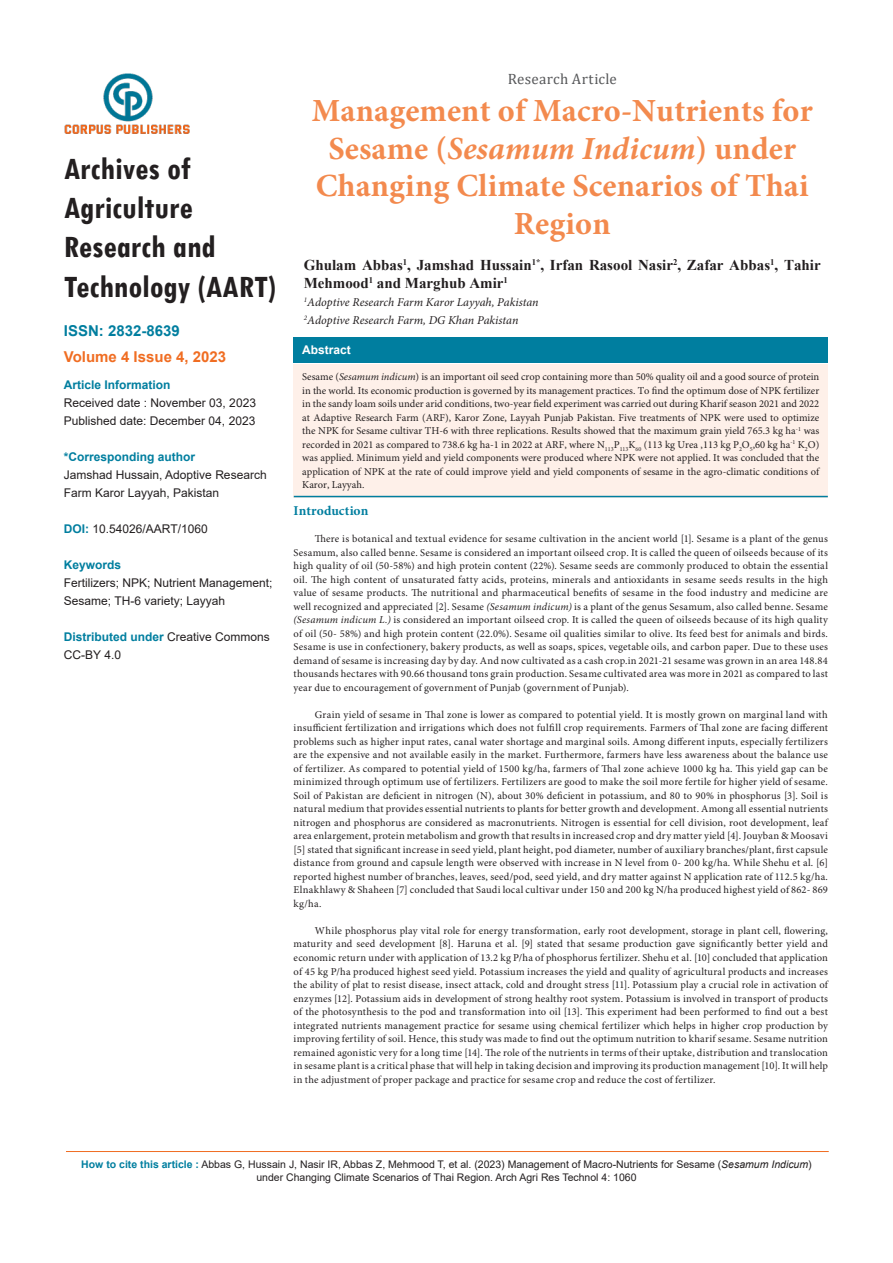
<style>
.page{position:relative;width:893px;height:1263px;background:#fff}
.page>*{position:absolute;margin:0;border:0;box-sizing:border-box;transform-origin:0 0}
.t1{font:700 condensed 33px/39.2px "Tw Cen";color:#231f20}
.t2{font:700 32.25px/37.5px "Minion Pro";letter-spacing:.005em;color:#f38a4e;text-align:center}
.t3{font:700 15px/18px "Times New Roman";color:#231f20}
.t4{font:700 15px "Arial";color:#f06d22}
.t5{font:15px "Cambria";letter-spacing:.015em;color:#57585a}
.t6{font:700 15px "Arial";color:#007e9f}
.t7{font:700 13.5px "Minion Pro";letter-spacing:.005em;color:#007e9f}
.t8{font:12px/18px "Arial";color:#231f20}
.t9{font:italic 12px "Minion Pro";color:#231f20}
.t10{font:700 12px "Arial";color:#007e9f}
.t11{font:700 12px "Arial";color:#fff}
.t12{font:10.5px/13.5px "Minion Pro";letter-spacing:.01em;color:#231f20;text-align:justify}
.t13{font:10.5px/12.6px "Arial";color:#231f20;text-align:center}
.s1{font-weight:700;color:#007e9f}
.s2{font-style:italic}
</style>
<div class="page">
<hr style="left:66px;top:1151px;width:763px;height:1px;background:#f06d22">
<img style="left:65px;top:73px;width:125px;height:61px">
<div style="left:294px;top:337px;width:534px;height:26px;background:#007e9f"></div>
<div style="left:294px;top:364px;width:534px;height:133px;background:#fef0e9"></div>
<hr style="left:294px;top:496px;width:534px;height:1px;background:#007e9f">
<h1 class="t1" style="left:64px;top:148px;width:213px">Archives of<br>Agriculture<br>Research and<br>Technology (AART)</h1>
<p class="t6" style="left:64px;top:320px;width:117px">ISSN: 2832-8639</p>
<p class="t4" style="left:64px;top:347px;width:164px">Volume 4 Issue 4, 2023</p>
<p class="t10" style="left:64px;top:376px;width:108px">Article Information</p>
<p class="t8" style="left:64px;top:394px;width:194px">Received date : November 03, 2023<br>Published date: December 04, 2023</p>
<p class="t10" style="left:64px;top:448px;width:133px">*Corresponding author</p>
<p class="t8" style="left:64px;top:466px;width:204px">Jamshad Hussain, Adoptive Research<br>Farm Karor Layyah, Pakistan</p>
<p class="t8" style="left:64px;top:520px;width:145px"><span class="s1">DOI:</span> 10.54026/AART/1060</p>
<p class="t10" style="left:64px;top:556px;width:59px">Keywords</p>
<p class="t8" style="left:64px;top:574px;width:210px">Fertilizers; NPK; Nutrient Management;<br>Sesame; TH-6 variety; Layyah</p>
<p class="t8" style="left:64px;top:628px;width:208px"><span class="s1">Distributed under</span> Creative Commons<br>CC-BY 4.0</p>
<p class="t5" style="left:508px;top:70px;width:111px">Research Article</p>
<p class="t2" style="left:312px;top:92px;width:502px">Management of Macro-Nutrients for<br>Sesame (<span class="s2">Sesamum Indicum</span>) under<br>Changing Climate Scenarios of Thai<br>Region</p>
<p class="t3" style="left:304px;top:255px;width:518px">Ghulam Abbas<sup>1</sup>, Jamshad Hussain<sup>1*</sup>, Irfan Rasool Nasir<sup>2</sup>, Zafar Abbas<sup>1</sup>, Tahir<br>Mehmood<sup>1</sup> and Marghub Amir<sup>1</sup></p>
<p class="t9" style="left:304px;top:294px;width:236px"><sup>1</sup>Adoptive Research Farm Karor Layyah, Pakistan</p>
<p class="t9" style="left:304px;top:312px;width:216px"><sup>2</sup>Adoptive Research Farm, DG Khan Pakistan</p>
<p class="t11" style="left:302px;top:342px;width:50px">Abstract</p>
<p class="t12" style="left:302px;top:370px;width:519px">Sesame (<span class="s2">Sesamum indicum</span>) is an important oil seed crop containing more than 50% quality oil and a good source of protein in the world. Its economic production is governed by its management practices. To find the optimum dose of NPK fertilizer in the sandy loam soils under arid conditions, two-year field experiment was carried out during Kharif season 2021 and 2022 at Adaptive Research Farm (ARF), Karor Zone, Layyah Punjab Pakistan. Five treatments of NPK were used to optimize the NPK for Sesame cultivar TH-6 with three replications. Results showed that the maximum grain yield 765.3 kg ha<sup>-1</sup> was recorded in 2021 as compared to 738.6 kg ha-1 in 2022 at ARF, where N<sub>113</sub>P<sub>113</sub>K<sub>60</sub> (113 kg Urea ,113 kg P<sub>2</sub>O<sub>5</sub>,60 kg ha<sup>-1</sup> K<sub>2</sub>O) was applied. Minimum yield and yield components were produced where NPK were not applied. It was concluded that the application of NPK at the rate of could improve yield and yield components of sesame in the agro-climatic conditions of Karor, Layyah.</p>
<p class="t7" style="left:294px;top:502px;width:76px">Introduction</p>
<p class="t12" style="left:294px;top:533px;width:536px;text-indent:21px">There is botanical and textual evidence for sesame cultivation in the ancient world [1]. Sesame is a plant of the genus Sesamum, also called benne. Sesame is considered an important oilseed crop. It is called the queen of oilseeds because of its high quality of oil (50-58%) and high protein content (22%). Sesame seeds are commonly produced to obtain the essential oil. The high content of unsaturated fatty acids, proteins, minerals and antioxidants in sesame seeds results in the high value of sesame products. The nutritional and pharmaceutical benefits of sesame in the food industry and medicine are well recognized and appreciated [2]. Sesame <span class="s2">(Sesamum indicum)</span> is a plant of the genus Sesamum, also called benne. Sesame <span class="s2">(Sesamum indicum L.)</span> is considered an important oilseed crop. It is called the queen of oilseeds because of its high quality of oil (50- 58%) and high protein content (22.0%). Sesame oil qualities similar to olive. Its feed best for animals and birds.<br>Sesame is use in confectionery, bakery products, as well as soaps, spices, vegetable oils, and carbon paper. Due to these uses demand of sesame is increasing day by day. And now cultivated as a cash crop.in 2021-21 sesame was grown in an area 148.84 thousands hectares with 90.66 thousand tons grain production. Sesame cultivated area was more in 2021 as compared to last year due to encouragement of government of Punjab (government of Punjab).</p>
<p class="t12" style="left:294px;top:708px;width:536px;text-indent:21px">Grain yield of sesame in Thal zone is lower as compared to potential yield. It is mostly grown on marginal land with insufficient fertilization and irrigations which does not fulfill crop requirements. Farmers of Thal zone are facing different problems such as higher input rates, canal water shortage and marginal soils. Among different inputs, especially fertilizers are the expensive and not available easily in the market. Furthermore, farmers have less awareness about the balance use of fertilizer. As compared to potential yield of 1500 kg/ha, farmers of Thal zone achieve 1000 kg ha. This yield gap can be minimized through optimum use of fertilizers. Fertilizers are good to make the soil more fertile for higher yield of sesame.<br>Soil of Pakistan are deficient in nitrogen (N), about 30% deficient in potassium, and 80 to 90% in phosphorus [3]. Soil is natural medium that provides essential nutrients to plants for better growth and development. Among all essential nutrients nitrogen and phosphorus are considered as macronutrients. Nitrogen is essential for cell division, root development, leaf area enlargement, protein metabolism and growth that results in increased crop and dry matter yield [4]. Jouyban &amp; Moosavi [5] stated that significant increase in seed yield, plant height, pod diameter, number of auxiliary branches/plant, first capsule distance from ground and capsule length were observed with increase in N level from 0- 200 kg/ha. While Shehu et al. [6] reported highest number of branches, leaves, seed/pod, seed yield, and dry matter against N application rate of 112.5 kg/ha.<br>Elnakhlawy &amp; Shaheen [7] concluded that Saudi local cultivar under 150 and 200 kg N/ha produced highest yield of 862- 869 kg/ha.</p>
<p class="t12" style="left:294px;top:924px;width:536px;text-indent:21px">While phosphorus play vital role for energy transformation, early root development, storage in plant cell, flowering, maturity and seed development [8]. Haruna et al. [9] stated that sesame production gave significantly better yield and economic return under with application of 13.2 kg P/ha of phosphorus fertilizer. Shehu et al. [10] concluded that application of 45 kg P/ha produced highest seed yield. Potassium increases the yield and quality of agricultural products and increases the ability of plat to resist disease, insect attack, cold and drought stress [11]. Potassium play a crucial role in activation of enzymes [12]. Potassium aids in development of strong healthy root system. Potassium is involved in transport of products of the photosynthesis to the pod and transformation into oil [13]. This experiment had been performed to find out a best integrated nutrients management practice for sesame using chemical fertilizer which helps in higher crop production by improving fertility of soil. Hence, this study was made to find out the optimum nutrition to kharif sesame. Sesame nutrition remained agonistic very for a long time [14]. The role of the nutrients in terms of their uptake, distribution and translocation in sesame plant is a critical phase that will help in taking decision and improving its production management [10]. It will help in the adjustment of proper package and practice for sesame crop and reduce the cost of fertilizer.</p>
<p class="t13" style="left:81px;top:1158px;width:732px"><span class="s1">How to cite this article :</span> Abbas G, Hussain J, Nasir IR, Abbas Z, Mehmood T, et al. (2023) Management of Macro-Nutrients for Sesame (<span class="s2">Sesamum Indicum</span>) under Changing Climate Scenarios of Thai Region. Arch Agri Res Technol 4: 1060</p>
</div>
